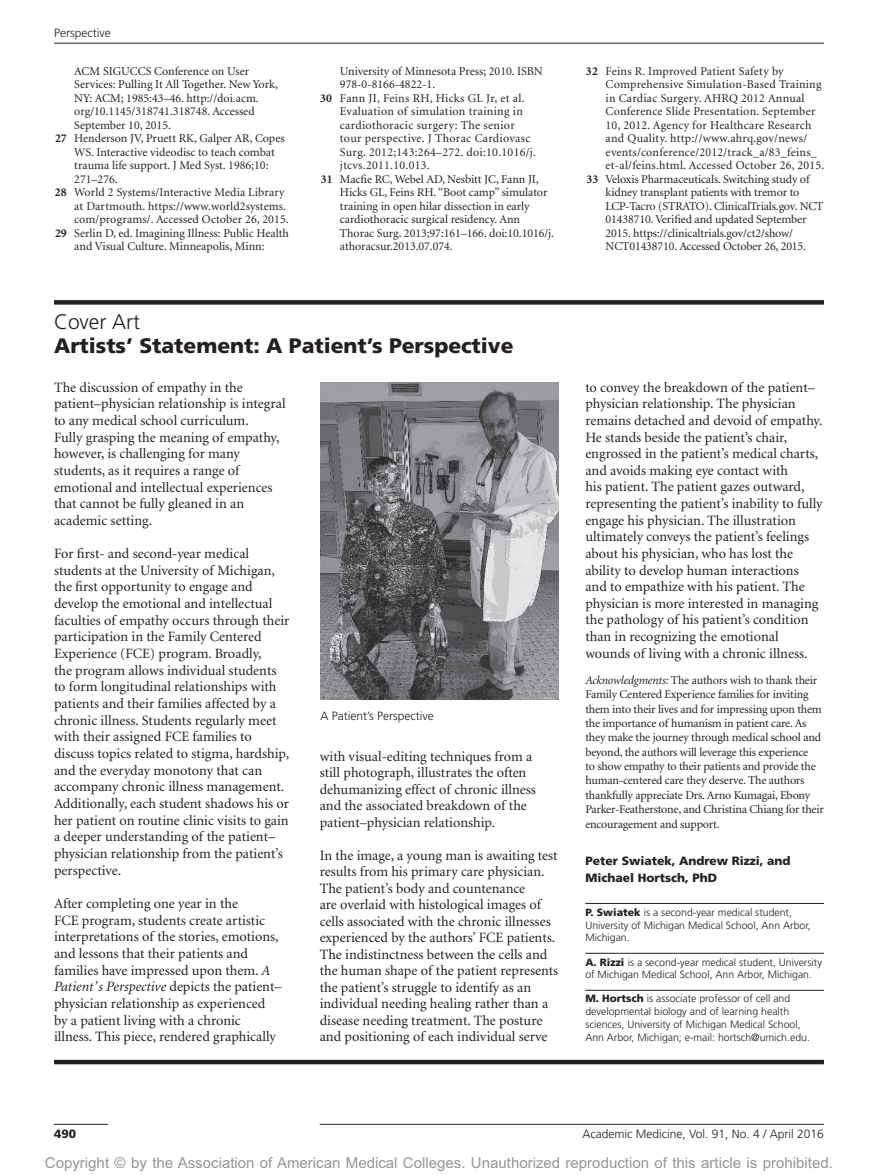
<style>
.page{position:relative;width:878px;height:1175px;background:#fff}
.page>*{position:absolute;margin:0;border:0;box-sizing:border-box;transform-origin:0 0}
.t1{font:900 21px "Frutiger";color:#231f20}
.t2{font:300 21px "Frutiger";color:#231f20}
.t3{font:15px "Arial MT Std";color:#939598}
.t4{font:14.25px/16.6px "Minion";color:#231f20}
.t5{font:12px/14.4px "Minion";letter-spacing:-.005em;color:#231f20}
.t6{font:12px "Minion";letter-spacing:.02em;color:#231f20}
.t7{font:12px "Minion";letter-spacing:.025em;color:#231f20}
.t8{font:300 12px "Frutiger";color:#231f20}
.t9{font:900 12px/16.6px "Frutiger";color:#231f20}
.t10{font:300 10.5px/12.9px "Frutiger";color:#231f20}
.s1{font-weight:700}
.s2{font-style:italic}
.s3{font-family:"Gandhari Unicode";font-style:italic}
.s4{font-weight:900}
</style>
<div class="page">
<hr style="left:54px;top:43px;width:770px;height:1px;background:#231f20">
<hr style="left:320px;top:1124px;width:504px;height:1px;background:#231f20">
<hr style="left:54px;top:1124px;width:54px;height:1px;background:#231f20">
<hr style="left:585px;top:903px;width:239px;height:1px;background:#231f20">
<hr style="left:585px;top:953px;width:239px;height:1px;background:#231f20">
<hr style="left:585px;top:990px;width:239px;height:1px;background:#231f20">
<svg style="left:54px;top:300px;width:770px;height:4px;background:#292526"></svg>
<div style="left:54px;top:1059px;width:770px;height:5px;background:#231f20"></div>
<img style="left:320px;top:382px;width:238px;height:317px">
<p class="t8" style="left:54px;top:26px;width:58px">Perspective</p>
<p class="t5" style="left:74px;top:64px;width:176px">ACM SIGUCCS Conference on User</p>
<p class="t5" style="left:74px;top:77px;width:205px">Services: Pulling It All Together. New York,</p>
<p class="t5" style="left:74px;top:91px;width:186px">NY: ACM; 1985:43–46. http://doi.acm.</p>
<p class="t5" style="left:74px;top:104px;width:182px">org/10.1145/318741.318748. Accessed</p>
<p class="t5" style="left:74px;top:118px;width:98px">September 10, 2015.</p>
<p class="t5" style="left:55px;top:131px;width:231px"><span class="s1">27</span> Henderson JV, Pruett RK, Galper AR, Copes</p>
<p class="t5" style="left:74px;top:145px;width:202px">WS. Interactive videodisc to teach combat</p>
<p class="t5" style="left:74px;top:158px;width:196px">trauma life support. J Med Syst. 1986;10:</p>
<p class="t5" style="left:74px;top:172px;width:45px">271–276.</p>
<p class="t5" style="left:55px;top:185px;width:231px"><span class="s1">28</span> World 2 Systems/Interactive Media Library</p>
<p class="t5" style="left:74px;top:199px;width:213px">at Dartmouth. https://www.world2systems.</p>
<p class="t5" style="left:74px;top:212px;width:216px">com/programs/. Accessed October 26, 2015.</p>
<p class="t5" style="left:55px;top:226px;width:235px"><span class="s1">29</span> Serlin D, ed. Imagining Illness: Public Health</p>
<p class="t5" style="left:74px;top:239px;width:192px">and Visual Culture. Minneapolis, Minn:</p>
<p class="t5" style="left:340px;top:64px;width:204px">University of Minnesota Press; 2010. ISBN</p>
<p class="t5" style="left:340px;top:77px;width:97px">978-0-8166-4822-1.</p>
<p class="t7" style="left:320px;top:92px;width:206px"><span class="s1">30</span> Fann JI, Feins RH, Hicks GL Jr, et al.</p>
<p class="t7" style="left:340px;top:105px;width:184px">Evaluation of simulation training in</p>
<p class="t7" style="left:340px;top:119px;width:176px">cardiothoracic surgery: The senior</p>
<p class="t7" style="left:340px;top:132px;width:192px">tour perspective. J Thorac Cardiovasc</p>
<p class="t7" style="left:340px;top:146px;width:198px">Surg. 2012;143:264–272. doi:10.1016/j.</p>
<p class="t7" style="left:340px;top:159px;width:91px">jtcvs.2011.10.013.</p>
<p class="t5" style="left:321px;top:172px;width:219px"><span class="s1">31</span> Macfie RC, Webel AD, Nesbitt JC, Fann JI,</p>
<p class="t5" style="left:340px;top:185px;width:209px">Hicks GL, Feins RH. “Boot camp” simulator</p>
<p class="t5" style="left:340px;top:199px;width:191px">training in open hilar dissection in early</p>
<p class="t5" style="left:340px;top:212px;width:181px">cardiothoracic surgical residency. Ann</p>
<p class="t5" style="left:340px;top:226px;width:215px">Thorac Surg. 2013;97:161–166. doi:10.1016/j.</p>
<p class="t5" style="left:340px;top:239px;width:114px">athoracsur.2013.07.074.</p>
<h1 class="t2" style="left:54px;top:309px;width:87px">Cover Art</h1>
<h1 class="t1" style="left:54px;top:332px;width:461px">Artists’ Statement: A Patient’s Perspective</h1>
<p class="t4" style="left:54px;top:379px;width:233px">The discussion of empathy in the patient–physician relationship is integral to any medical school curriculum.<br>Fully grasping the meaning of empathy, however, is challenging for many students, as it requires a range of emotional and intellectual experiences that cannot be fully gleaned in an academic setting.</p>
<p class="t4" style="left:54px;top:546px;width:237px">For first- and second-year medical students at the University of Michigan, the first opportunity to engage and develop the emotional and intellectual faculties of empathy occurs through their participation in the Family Centered Experience (FCE) program. Broadly,<br>the program allows individual students to form longitudinal relationships with patients and their families affected by a chronic illness. Students regularly meet with their assigned FCE families to discuss topics related to stigma, hardship, and the everyday monotony that can accompany chronic illness management.<br>Additionally, each student shadows his or her patient on routine clinic visits to gain a deeper understanding of the patient– physician relationship from the patient’s perspective.</p>
<p class="t4" style="left:54px;top:895px;width:229px">After completing one year in the<br>FCE program, students create artistic interpretations of the stories, emotions, and lessons that their patients and families have impressed upon them. <span class="s2">A Patient</span><span class="s3">’</span><span class="s2">s Perspective</span> depicts the patient– physician relationship as experienced by a patient living with a chronic illness. This piece, rendered graphically</p>
<p class="t8" style="left:320px;top:709px;width:115px">A Patient’s Perspective</p>
<p class="t4" style="left:320px;top:748px;width:218px">with visual-editing techniques from a still photograph, illustrates the often dehumanizing effect of chronic illness and the associated breakdown of the patient–physician relationship.</p>
<p class="t4" style="left:320px;top:847px;width:240px">In the image, a young man is awaiting test results from his primary care physician.<br>The patient’s body and countenance<br>are overlaid with histological images of cells associated with the chronic illnesses experienced by the authors’ FCE patients.<br>The indistinctness between the cells and the human shape of the patient represents the patient’s struggle to identify as an individual needing healing rather than a disease needing treatment. The posture and positioning of each individual serve</p>
<p class="t6" style="left:586px;top:65px;width:199px"><span class="s1">32</span> Feins R. Improved Patient Safety by</p>
<p class="t6" style="left:605px;top:78px;width:217px">Comprehensive Simulation-Based Training</p>
<p class="t6" style="left:605px;top:92px;width:200px">in Cardiac Surgery. AHRQ 2012 Annual</p>
<p class="t6" style="left:605px;top:105px;width:211px">Conference Slide Presentation. September</p>
<p class="t6" style="left:605px;top:119px;width:207px">10, 2012. Agency for Healthcare Research</p>
<p class="t6" style="left:605px;top:132px;width:203px">and Quality. http://www.ahrq.gov/news/</p>
<p class="t6" style="left:605px;top:146px;width:213px">events/conference/2012/track_a/83_feins_</p>
<p class="t6" style="left:605px;top:159px;width:220px">et-al/feins.html. Accessed October 26, 2015.</p>
<p class="t5" style="left:586px;top:172px;width:224px"><span class="s1">33</span> Veloxis Pharmaceuticals. Switching study of</p>
<p class="t5" style="left:605px;top:185px;width:195px">kidney transplant patients with tremor to</p>
<p class="t5" style="left:605px;top:199px;width:219px">LCP-Tacro (STRATO). ClinicalTrials.gov. NCT</p>
<p class="t5" style="left:605px;top:212px;width:202px">01438710. Verified and updated September</p>
<p class="t5" style="left:605px;top:226px;width:189px">2015. https://clinicaltrials.gov/ct2/show/</p>
<p class="t5" style="left:605px;top:239px;width:202px">NCT01438710. Accessed October 26, 2015.</p>
<p class="t4" style="left:585px;top:379px;width:239px">to convey the breakdown of the patient– physician relationship. The physician remains detached and devoid of empathy.<br>He stands beside the patient’s chair, engrossed in the patient’s medical charts, and avoids making eye contact with<br>his patient. The patient gazes outward, representing the patient’s inability to fully engage his physician. The illustration ultimately conveys the patient’s feelings about his physician, who has lost the ability to develop human interactions and to empathize with his patient. The physician is more interested in managing the pathology of his patient’s condition than in recognizing the emotional wounds of living with a chronic illness.</p>
<p class="t5" style="left:585px;top:673px;width:240px"><span class="s2">Acknowledgments:</span> The authors wish to thank their Family Centered Experience families for inviting them into their lives and for impressing upon them the importance of humanism in patient care. As they make the journey through medical school and beyond, the authors will leverage this experience<br>to show empathy to their patients and provide the human-centered care they deserve. The authors thankfully appreciate Drs. Arno Kumagai, Ebony Parker-Featherstone, and Christina Chiang for their encouragement and support.</p>
<p class="t9" style="left:585px;top:852px;width:207px">Peter Swiatek, Andrew Rizzi, and<br>Michael Hortsch, PhD</p>
<p class="t10" style="left:585px;top:905px;width:227px"><span class="s4">P. Swiatek</span> is a second-year medical student,<br>University of Michigan Medical School, Ann Arbor,<br>Michigan.</p>
<p class="t10" style="left:585px;top:955px;width:238px"><span class="s4">A. Rizzi</span> is a second-year medical student, University of Michigan Medical School, Ann Arbor, Michigan.</p>
<p class="t10" style="left:585px;top:992px;width:226px"><span class="s4">M. Hortsch</span> is associate professor of cell and developmental biology and of learning health sciences, University of Michigan Medical School, Ann Arbor, Michigan; e-mail: hortsch@umich.edu.</p>
<p class="t9" style="left:54px;top:1125px;width:24px">490</p>
<p class="t8" style="left:582px;top:1127px;width:243px">Academic Medicine, Vol. 91, No. 4 / April 2016</p>
<p class="t3" style="left:45px;top:1154px;width:789px">Copyright © by the Association of American Medical Colleges. Unauthorized reproduction of this article is prohibited.</p>
</div>
